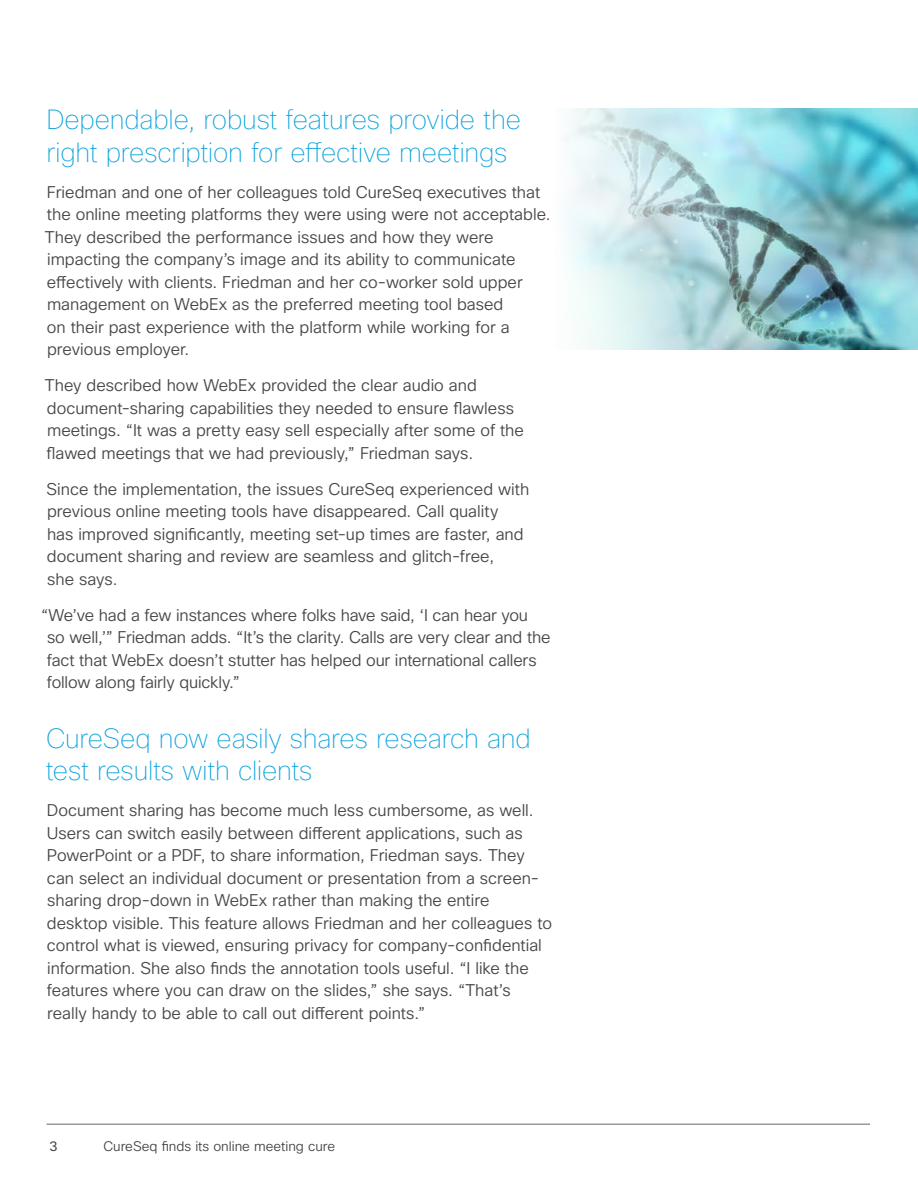
<style>
.page{position:relative;width:918px;height:1188px;background:#fff}
.page>*{position:absolute;margin:0;border:0;box-sizing:border-box;transform-origin:0 0}
.t1{font:100 27px/32.4px "Cisco Sans";letter-spacing:-.01em;color:#049fdb}
.t2{font:300 16.5px/22.5px "Cisco Sans";color:#464649}
.t3{font:300 13.5px "Cisco Sans";color:#464649}
.t4{font:13.5px "Cisco Sans";color:#464649}
</style>
<div class="page">
<hr style="left:46px;top:1124px;width:824px;height:1px;background:#999">
<img style="left:566px;top:108px;width:352px;height:241px">
<h1 class="t1" style="left:46px;top:103px;width:476px">Dependable, robust features provide the right prescription for effective meetings</h1>
<p class="t2" style="left:45px;top:181px;width:507px">Friedman and one of her colleagues told CureSeq executives that the online meeting platforms they were using were not acceptable.<br>They described the performance issues and how they were impacting the company’s image and its ability to communicate effectively with clients. Friedman and her co-worker sold upper management on WebEx as the preferred meeting tool based<br>on their past experience with the platform while working for a previous employer.</p>
<p class="t2" style="left:45px;top:375px;width:481px">They described how WebEx provided the clear audio and document-sharing capabilities they needed to ensure flawless meetings. “It was a pretty easy sell especially after some of the flawed meetings that we had previously,” Friedman says.</p>
<p class="t2" style="left:47px;top:478px;width:484px">Since the implementation, the issues CureSeq experienced with previous online meeting tools have disappeared. Call quality<br>has improved significantly, meeting set-up times are faster, and document sharing and review are seamless and glitch-free,<br>she says.</p>
<p class="t2" style="left:47px;top:604px;width:505px;text-indent:-6px">“We’ve had a few instances where folks have said, ‘I can hear you<br>so well,’” Friedman adds. “It’s the clarity. Calls are very clear and the fact that WebEx doesn’t stutter has helped our international callers follow along fairly quickly.”</p>
<h1 class="t1" style="left:46px;top:722px;width:487px">CureSeq now easily shares research and test results with clients</h1>
<p class="t2" style="left:47px;top:800px;width:507px">Document sharing has become much less cumbersome, as well.<br>Users can switch easily between different applications, such as PowerPoint or a PDF, to share information, Friedman says. They can select an individual document or presentation from a screen&shy;sharing drop-down in WebEx rather than making the entire desktop visible. This feature allows Friedman and her colleagues to control what is viewed, ensuring privacy for company-confidential information. She also finds the annotation tools useful. “I like the features where you can draw on the slides,” she says. “That’s really handy to be able to call out different points.”</p>
<p class="t4" style="left:50px;top:1137px;width:10px">3</p>
<p class="t3" style="left:104px;top:1137px;width:233px">CureSeq finds its online meeting cure</p>
</div>
